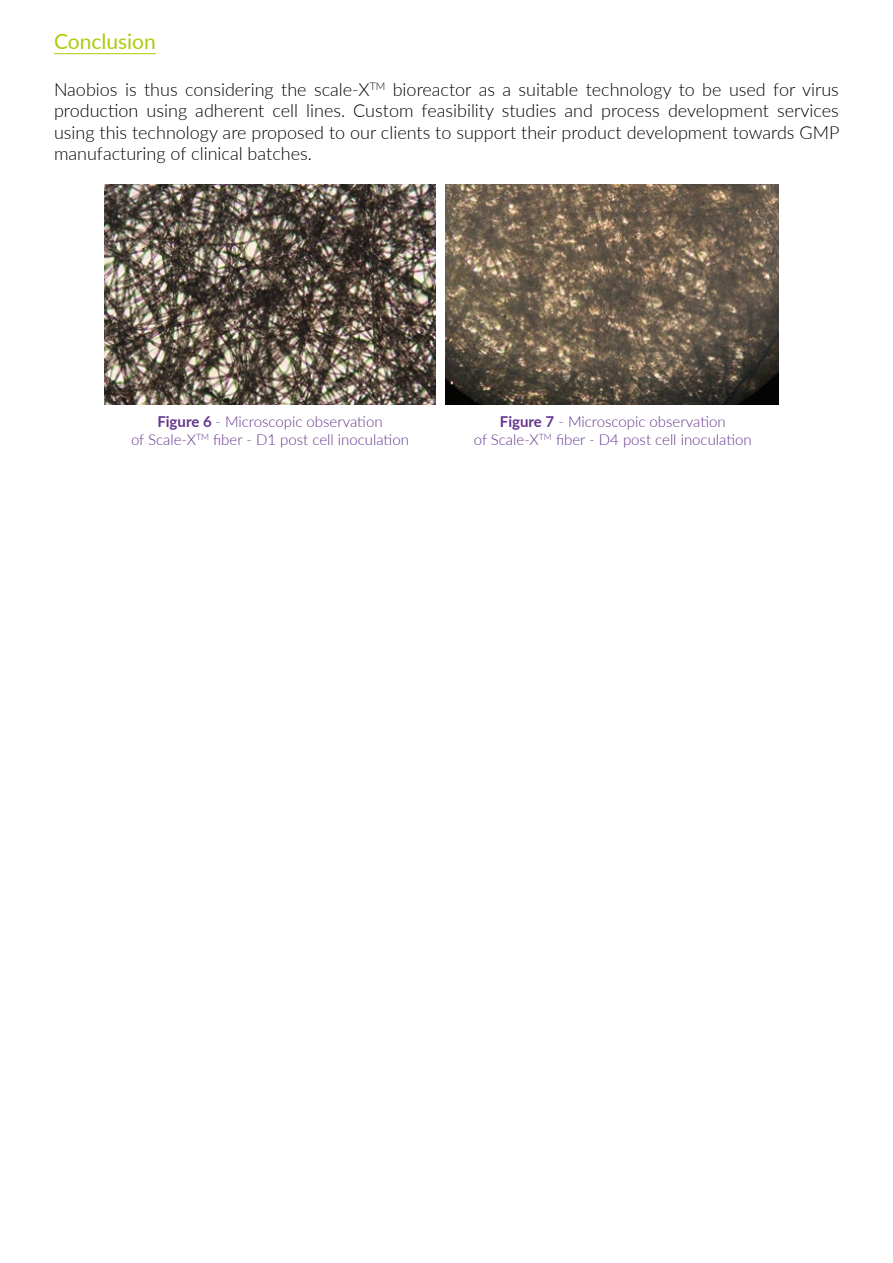
<style>
.page{position:relative;width:893px;height:1263px;background:#fff}
.page>*{position:absolute;margin:0;border:0;box-sizing:border-box;transform-origin:0 0}
.t1{font:21px "Lato";color:#afca0b}
.t2{font:300 18px/21.6px "Lato";color:#000;text-align:justify}
.t3{font:300 15px/18px "Lato";color:#64358c;text-align:center}
.s1{font-weight:700}
</style>
<div class="page">
<hr style="left:54px;top:53px;width:102px;height:1px;background:#afca0b">
<img style="left:105px;top:184px;width:331px;height:221px">
<img style="left:446px;top:184px;width:332px;height:221px">
<p class="t1" style="left:54px;top:26px;width:103px">Conclusion</p>
<p class="t2" style="left:54px;top:78px;width:787px">Naobios is thus considering the scale-X<sup>TM</sup> bioreactor as a suitable technology to be used for virus production using adherent cell lines. Custom feasibility studies and process development services using this technology are proposed to our clients to support their product development towards GMP manufacturing of clinical batches.</p>
<p class="t3" style="left:131px;top:412px;width:279px"><span class="s1">Figure 6</span> - Microscopic observation<br>of Scale-X<sup>TM</sup> fiber - D1 post cell inoculation</p>
<p class="t3" style="left:474px;top:412px;width:280px"><span class="s1">Figure 7</span> - Microscopic observation<br>of Scale-X<sup>TM</sup> fiber - D4 post cell inoculation</p>
</div>
